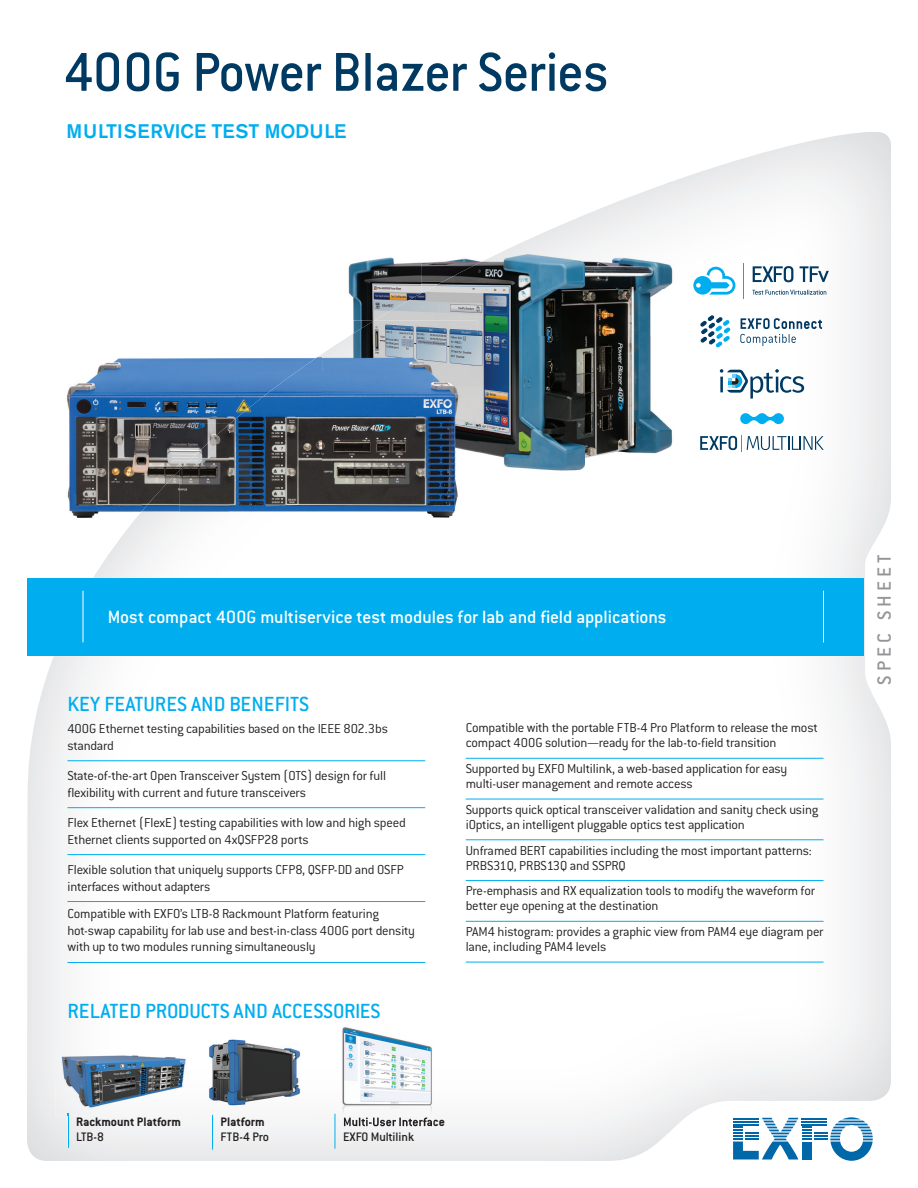
<style>
.page{position:relative;width:918px;height:1188px;background:#fff}
.page>*{position:absolute;margin:0;border:0;box-sizing:border-box;transform-origin:0 0}
.t1{font:500 60px "Conduit ITC";letter-spacing:-.01em;color:#003a62;scale:.96 1}
.t2{font:500 22.5px "Conduit ITC";color:#00aeef}
.t3{font:500 21px "Conduit ITC";letter-spacing:.2em;color:#939598}
.t4{font:500 19.5px "Conduit ITC";letter-spacing:-.005em;color:#fff}
.t5{font:500 19.5px "Akzidenz Grotesk BE";color:#00aeef}
.t6{font:300 14.25px/16.6px "Conduit ITC";letter-spacing:-.015em;color:#231f20}
.t7{font:500 13.5px "Conduit ITC";color:#231f20}
.t8{font:700 13.5px "Conduit ITC";color:#231f20}
</style>
<div class="page">
<img style="left:281px;top:647px;width:610px;height:463px">
<img style="left:688px;top:132px;width:203px;height:515px">
<img style="left:536px;top:183px;width:152px;height:60px">
<img style="left:668px;top:176px;width:20px;height:7px">
<img style="left:521px;top:236px;width:15px;height:7px">
<img style="left:93px;top:526px;width:88px;height:52px">
<img style="left:27px;top:656px;width:254px;height:402px">
<svg style="left:433px;top:1117px;width:11px;height:9px"></svg>
<svg style="left:733px;top:1117px;width:140px;height:44px"></svg>
<svg style="left:740px;top:318px;width:82px;height:28px"></svg>
<svg style="left:700px;top:315px;width:31px;height:33px"></svg>
<svg style="left:720px;top:369px;width:84px;height:30px"></svg>
<svg style="left:752px;top:290px;width:74px;height:5px"></svg>
<svg style="left:753px;top:266px;width:40px;height:16px"></svg>
<svg style="left:800px;top:266px;width:29px;height:16px"></svg>
<hr style="left:743px;top:264px;width:1px;height:35px;background:#00aeef">
<svg style="left:693px;top:267px;width:42px;height:28px"></svg>
<div style="left:27px;top:578px;width:837px;height:78px;background:#00aeef"></div>
<hr style="left:823px;top:591px;width:1px;height:51px;background:#fff">
<hr style="left:83px;top:591px;width:1px;height:51px;background:#fff">
<hr style="left:68px;top:761px;width:357px;height:1px;background:#00aeef">
<hr style="left:68px;top:807px;width:357px;height:1px;background:#00aeef">
<hr style="left:68px;top:854px;width:357px;height:1px;background:#00aeef">
<hr style="left:68px;top:901px;width:357px;height:1px;background:#00aeef">
<hr style="left:68px;top:962px;width:357px;height:1px;background:#00aeef">
<hr style="left:466px;top:758px;width:358px;height:1px;background:#00aeef">
<hr style="left:466px;top:799px;width:358px;height:1px;background:#00aeef">
<hr style="left:466px;top:840px;width:358px;height:1px;background:#00aeef">
<hr style="left:466px;top:880px;width:358px;height:1px;background:#00aeef">
<hr style="left:466px;top:921px;width:358px;height:1px;background:#00aeef">
<hr style="left:466px;top:962px;width:358px;height:1px;background:#00aeef">
<hr style="left:335px;top:1114px;width:1px;height:35px;background:#00aeef">
<img style="left:199px;top:1032px;width:109px;height:85px">
<hr style="left:212px;top:1115px;width:1px;height:35px;background:#00aeef">
<svg style="left:700px;top:435px;width:124px;height:16px"></svg>
<svg style="left:740px;top:413px;width:44px;height:11px"></svg>
<img style="left:341px;top:1023px;width:92px;height:105px">
<img style="left:344px;top:1117px;width:89px;height:9px">
<img style="left:348px;top:257px;width:73px;height:63px">
<img style="left:421px;top:262px;width:6px;height:20px">
<img style="left:421px;top:282px;width:6px;height:8px">
<img style="left:427px;top:243px;width:264px;height:47px">
<img style="left:375px;top:290px;width:316px;height:47px">
<img style="left:477px;top:337px;width:214px;height:141px">
<img style="left:67px;top:358px;width:162px;height:65px">
<img style="left:67px;top:423px;width:75px;height:95px">
<img style="left:142px;top:423px;width:87px;height:47px">
<img style="left:229px;top:354px;width:93px;height:86px">
<img style="left:179px;top:424px;width:50px;height:102px">
<img style="left:130px;top:470px;width:49px;height:56px">
<img style="left:229px;top:440px;width:99px;height:72px">
<img style="left:328px;top:478px;width:130px;height:40px">
<img style="left:322px;top:320px;width:155px;height:158px">
<hr style="left:68px;top:1113px;width:1px;height:35px;background:#00aeef">
<img style="left:56px;top:1050px;width:135px;height:66px">
<h1 class="t1" style="left:64px;top:38px;width:569px">400G Power Blazer Series</h1>
<h3 class="t5" style="left:66px;top:119px;width:281px">MULTISERVICE TEST MODULE</h3>
<h3 class="t4" style="left:108px;top:606px;width:560px">Most compact 400G multiservice test modules for lab and field applications</h3>
<h2 class="t2" style="left:68px;top:691px;width:243px">KEY FEATURES AND BENEFITS</h2>
<p class="t6" style="left:68px;top:720px;width:322px">400G Ethernet testing capabilities based on the IEEE 802.3bs standard</p>
<p class="t6" style="left:68px;top:767px;width:320px">State-of-the-art Open Transceiver System (OTS) design for full flexibility with current and future transceivers</p>
<p class="t6" style="left:68px;top:814px;width:340px">Flex Ethernet (FlexE) testing capabilities with low and high speed<br>Ethernet clients supported on 4xQSFP28 ports</p>
<p class="t6" style="left:68px;top:861px;width:338px">Flexible solution that uniquely supports CFP8, QSFP-DD and OSFP interfaces without adapters</p>
<p class="t6" style="left:68px;top:905px;width:349px">Compatible with EXFO’s LTB-8 Rackmount Platform featuring hot-swap capability for lab use and best-in-class 400G port density with up to two modules running simultaneously</p>
<h2 class="t2" style="left:68px;top:998px;width:314px">RELATED PRODUCTS AND ACCESSORIES</h2>
<p class="t8" style="left:76px;top:1114px;width:106px">Rackmount Platform</p>
<p class="t7" style="left:76px;top:1129px;width:29px">LTB-8</p>
<p class="t8" style="left:221px;top:1114px;width:46px">Platform</p>
<p class="t7" style="left:221px;top:1129px;width:50px">FTB-4 Pro</p>
<p class="t7" style="left:343px;top:1129px;width:73px">EXFO Multilink</p>
<p class="t6" style="left:466px;top:720px;width:354px;line-height:15px">Compatible with the portable FTB-4 Pro Platform to release the most compact 400G solution—ready for the lab-to-field transition</p>
<p class="t6" style="left:466px;top:761px;width:323px;line-height:15px">Supported by EXFO Multilink, a web-based application for easy multi-user management and remote access</p>
<p class="t6" style="left:466px;top:802px;width:354px;line-height:15px">Supports quick optical transceiver validation and sanity check using iOptics, an intelligent pluggable optics test application</p>
<p class="t6" style="left:466px;top:843px;width:348px;line-height:15px">Unframed BERT capabilities including the most important patterns:<br>PRBS31Q, PRBS13Q and SSPRQ</p>
<p class="t6" style="left:466px;top:883px;width:351px;line-height:15px">Pre-emphasis and RX equalization tools to modify the waveform for better eye opening at the destination</p>
<p class="t6" style="left:466px;top:924px;width:359px;line-height:15px">PAM4 histogram: provides a graphic view from PAM4 eye diagram per lane, including PAM4 levels</p>
<h3 class="t3" style="left:873px;top:685px;width:132px;rotate:-90deg">SPEC SHEET</h3>
</div>
